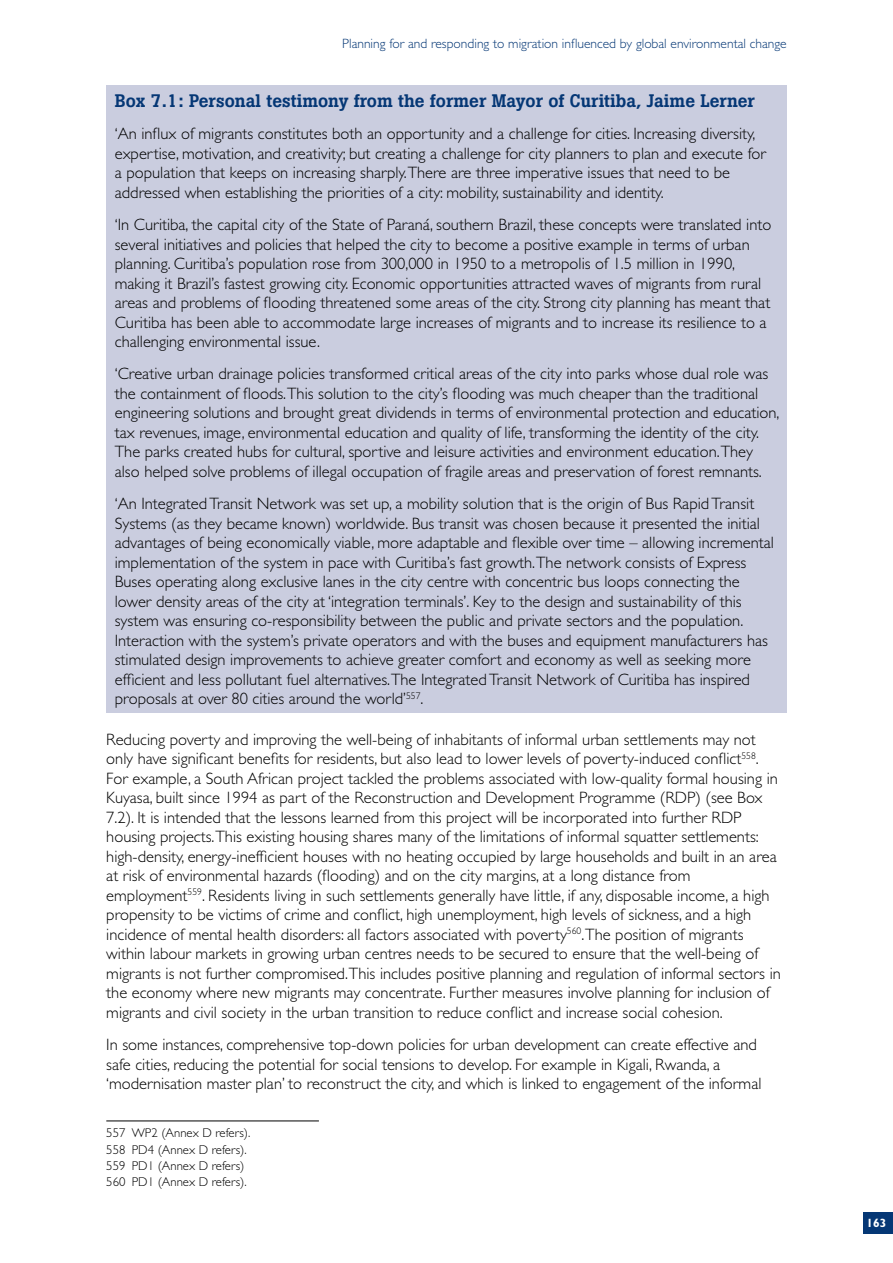
<style>
.page{position:relative;width:893px;height:1263px;background:#fff}
.page>*{position:absolute;margin:0;border:0;box-sizing:border-box;transform-origin:0 0}
.t1{font:500 18px "Boton";color:#053775}
.t2{font:300 16.5px/19.5px "Gill Sans";color:#000}
.t3{font:300 13.5px "Gill Sans";color:#053775}
.t4{font:300 12.75px/16.4px "Gill Sans";color:#000}
.t5{font:700 12px "Gill Sans";color:#fff}
</style>
<div class="page">
<div style="left:863px;top:1212px;width:30px;height:21px;background:#053775"></div>
<div style="left:106px;top:85px;width:681px;height:628px;background:#cacddf"></div>
<hr style="left:106px;top:1121px;width:213px;height:1px;background:#000">
<p class="t3" style="left:342px;top:36px;width:446px">Planning for and responding to migration influenced by global environmental change</p>
<h2 class="t1" style="left:115px;top:91px;width:642px">Box 7.1: Personal testimony from the former Mayor of Curitiba, Jaime Lerner</h2>
<p class="t2" style="left:115px;top:124px;width:653px">‘An influx of migrants constitutes both an opportunity and a challenge for cities. Increasing diversity, expertise, motivation, and creativity; but creating a challenge for city planners to plan and execute for a population that keeps on increasing sharply.There are three imperative issues that need to be addressed when establishing the priorities of a city: mobility, sustainability and identity.</p>
<p class="t2" style="left:115px;top:215px;width:658px">‘In Curitiba, the capital city of the State of Paraná, southern Brazil, these concepts were translated into several initiatives and policies that helped the city to become a positive example in terms of urban planning. Curitiba’s population rose from 300,000 in 1950 to a metropolis of 1.5 million in 1990, making it Brazil’s fastest growing city. Economic opportunities attracted waves of migrants from rural areas and problems of flooding threatened some areas of the city. Strong city planning has meant that Curitiba has been able to accommodate large increases of migrants and to increase its resilience to a challenging environmental issue.</p>
<p class="t2" style="left:115px;top:364px;width:666px">‘Creative urban drainage policies transformed critical areas of the city into parks whose dual role was the containment of floods.This solution to the city’s flooding was much cheaper than the traditional engineering solutions and brought great dividends in terms of environmental protection and education, tax revenues, image, environmental education and quality of life, transforming the identity of the city.<br>The parks created hubs for cultural, sportive and leisure activities and environment education.They also helped solve problems of illegal occupation of fragile areas and preservation of forest remnants.</p>
<p class="t2" style="left:115px;top:494px;width:661px">‘An Integrated Transit Network was set up, a mobility solution that is the origin of Bus Rapid Transit Systems (as they became known) worldwide. Bus transit was chosen because it presented the initial advantages of being economically viable, more adaptable and flexible over time – allowing incremental implementation of the system in pace with Curitiba’s fast growth.The network consists of Express Buses operating along exclusive lanes in the city centre with concentric bus loops connecting the lower density areas of the city at ‘integration terminals’. Key to the design and sustainability of this system was ensuring co-responsibility between the public and private sectors and the population.<br>Interaction with the system’s private operators and with the buses and equipment manufacturers has stimulated design improvements to achieve greater comfort and economy as well as seeking more efficient and less pollutant fuel alternatives.The Integrated Transit Network of Curitiba has inspired proposals at over 80 cities around the world’<sup>557</sup>.</p>
<p class="t2" style="left:106px;top:730px;width:676px">Reducing poverty and improving the well-being of inhabitants of informal urban settlements may not only have significant benefits for residents, but also lead to lower levels of poverty-induced conflict<sup>558</sup>.<br>For example, a South African project tackled the problems associated with low-quality formal housing in Kuyasa, built since 1994 as part of the Reconstruction and Development Programme (RDP) (see Box 7.2). It is intended that the lessons learned from this project will be incorporated into further RDP housing projects.This existing housing shares many of the limitations of informal squatter settlements: high-density, energy-inefficient houses with no heating occupied by large households and built in an area at risk of environmental hazards (flooding) and on the city margins, at a long distance from employment<sup>559</sup>. Residents living in such settlements generally have little, if any, disposable income, a high propensity to be victims of crime and conflict, high unemployment, high levels of sickness, and a high incidence of mental health disorders: all factors associated with poverty<sup>560</sup>.The position of migrants within labour markets in growing urban centres needs to be secured to ensure that the well-being of migrants is not further compromised.This includes positive planning and regulation of informal sectors in the economy where new migrants may concentrate. Further measures involve planning for inclusion of migrants and civil society in the urban transition to reduce conflict and increase social cohesion.</p>
<p class="t2" style="left:106px;top:1035px;width:657px">In some instances, comprehensive top-down policies for urban development can create effective and safe cities, reducing the potential for social tensions to develop. For example in Kigali, Rwanda, a ‘modernisation master plan’ to reconstruct the city, and which is linked to engagement of the informal</p>
<h3 class="t4" style="left:106px;top:1125px;width:146px">557 WP2 (Annex D refers).<br>558 PD4 (Annex D refers).<br>559 PD1 (Annex D refers)<br>560 PD1 (Annex D refers).</h3>
<p class="t5" style="left:867px;top:1216px;width:21px">163</p>
</div>
